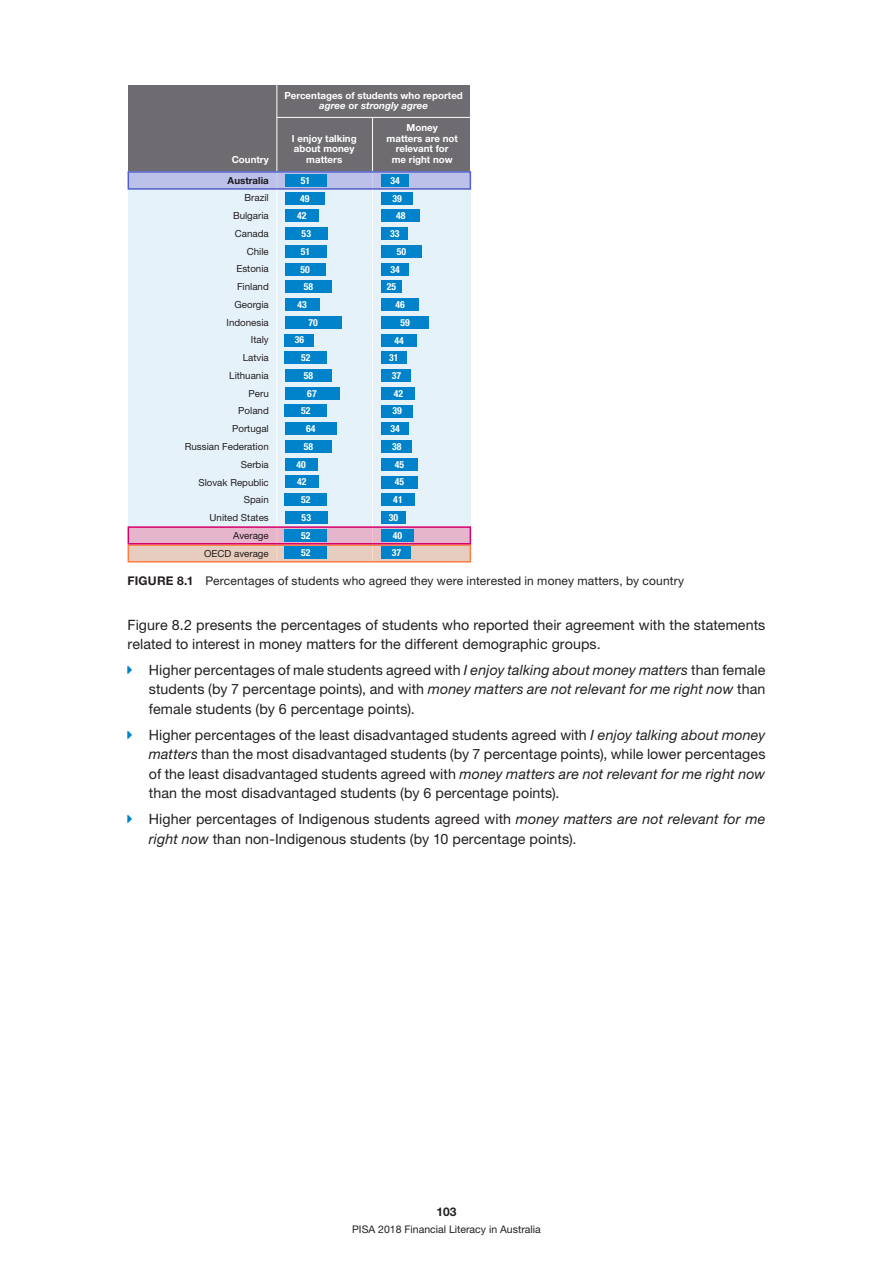
<style>
.page{position:relative;width:893px;height:1263px;background:#fff}
.page>*{position:absolute;margin:0;border:0;box-sizing:border-box;transform-origin:0 0}
.Body_text{font:14.25px/19.5px "Helvetica Neue LT Std";letter-spacing:.005em;color:#231f20}
.Figure_caption{font:12px "Helvetica Neue LT Std";letter-spacing:.01em;color:#231f20}
.t1{font:700 12px "Helvetica Neue LT Std";color:#231f20}
.t2{font:10.5px "Helvetica Neue LT Std";color:#231f20}
.t3{font:9.75px/17.7px "Helvetica Neue LT Std";color:#231f20;text-align:right}
.t4{font:700 9.75px/10.5px "Helvetica Neue LT Std";color:#fff;text-align:center}
.t5{font:700 condensed 9.75px "Helvetica Neue LT Std";color:#fff}
.s1{font-style:italic}
.s2{font-weight:700}
</style>
<div class="page">
<div style="left:128px;top:278px;width:342px;height:17px;background:#e6f2fa"></div>
<div style="left:128px;top:261px;width:342px;height:17px;background:#e6f2fa"></div>
<div style="left:128px;top:243px;width:342px;height:17px;background:#e6f2fa"></div>
<div style="left:128px;top:207px;width:342px;height:17px;background:#e6f2fa"></div>
<div style="left:128px;top:190px;width:342px;height:17px;background:#e6f2fa"></div>
<div style="left:128px;top:296px;width:342px;height:17px;background:#e6f2fa"></div>
<div style="left:128px;top:314px;width:342px;height:17px;background:#e6f2fa"></div>
<div style="left:128px;top:332px;width:342px;height:17px;background:#e6f2fa"></div>
<div style="left:128px;top:349px;width:342px;height:17px;background:#e6f2fa"></div>
<div style="left:128px;top:367px;width:342px;height:17px;background:#e6f2fa"></div>
<div style="left:128px;top:385px;width:342px;height:17px;background:#e6f2fa"></div>
<div style="left:128px;top:403px;width:342px;height:17px;background:#e6f2fa"></div>
<div style="left:128px;top:421px;width:342px;height:17px;background:#e6f2fa"></div>
<div style="left:128px;top:438px;width:342px;height:17px;background:#e6f2fa"></div>
<div style="left:128px;top:456px;width:342px;height:17px;background:#e6f2fa"></div>
<div style="left:128px;top:474px;width:342px;height:17px;background:#e6f2fa"></div>
<div style="left:128px;top:492px;width:342px;height:17px;background:#e6f2fa"></div>
<div style="left:128px;top:509px;width:342px;height:17px;background:#e6f2fa"></div>
<div style="left:128px;top:225px;width:342px;height:17px;background:#e6f2fa"></div>
<div style="left:129px;top:85px;width:341px;height:85px;background:#6e6c70"></div>
<hr style="left:277px;top:85px;width:1px;height:477px;background:#fff">
<hr style="left:372px;top:117px;width:1px;height:445px;background:#fff">
<hr style="left:277px;top:117px;width:193px;height:1px;background:#fff">
<div style="left:128px;top:172px;width:342px;height:17px;background:#bcc1ea"></div>
<div style="left:128px;top:171px;width:343px;height:19px;border:2px solid #5360c6"></div>
<div style="left:128px;top:545px;width:342px;height:17px;background:#e6cdc0"></div>
<div style="left:128px;top:544px;width:343px;height:18px;border:2px solid #ff7e40"></div>
<div style="left:128px;top:527px;width:342px;height:17px;background:#e5b5cc"></div>
<div style="left:128px;top:526px;width:343px;height:18px;border:2px solid #d8006d"></div>
<div style="left:285px;top:174px;width:41px;height:13px;background:#0083ca"></div>
<div style="left:285px;top:192px;width:40px;height:12px;background:#0083ca"></div>
<div style="left:285px;top:210px;width:34px;height:12px;background:#0083ca"></div>
<div style="left:285px;top:227px;width:43px;height:13px;background:#0083ca"></div>
<div style="left:285px;top:245px;width:41px;height:13px;background:#0083ca"></div>
<div style="left:285px;top:263px;width:40px;height:12px;background:#0083ca"></div>
<div style="left:285px;top:281px;width:47px;height:12px;background:#0083ca"></div>
<div style="left:285px;top:298px;width:35px;height:13px;background:#0083ca"></div>
<div style="left:285px;top:316px;width:57px;height:12px;background:#0083ca"></div>
<div style="left:285px;top:334px;width:29px;height:12px;background:#0083ca"></div>
<div style="left:285px;top:352px;width:42px;height:12px;background:#0083ca"></div>
<div style="left:285px;top:369px;width:47px;height:13px;background:#0083ca"></div>
<div style="left:285px;top:387px;width:54px;height:12px;background:#0083ca"></div>
<div style="left:285px;top:405px;width:42px;height:12px;background:#0083ca"></div>
<div style="left:285px;top:422px;width:52px;height:13px;background:#0083ca"></div>
<div style="left:285px;top:440px;width:47px;height:13px;background:#0083ca"></div>
<div style="left:285px;top:458px;width:32px;height:12px;background:#0083ca"></div>
<div style="left:285px;top:476px;width:34px;height:12px;background:#0083ca"></div>
<div style="left:285px;top:493px;width:42px;height:13px;background:#0083ca"></div>
<div style="left:285px;top:511px;width:43px;height:13px;background:#0083ca"></div>
<div style="left:285px;top:529px;width:42px;height:12px;background:#0083ca"></div>
<div style="left:285px;top:547px;width:42px;height:12px;background:#0083ca"></div>
<div style="left:381px;top:174px;width:28px;height:13px;background:#0083ca"></div>
<div style="left:381px;top:192px;width:32px;height:12px;background:#0083ca"></div>
<div style="left:381px;top:210px;width:39px;height:12px;background:#0083ca"></div>
<div style="left:381px;top:227px;width:27px;height:13px;background:#0083ca"></div>
<div style="left:381px;top:245px;width:41px;height:13px;background:#0083ca"></div>
<div style="left:381px;top:263px;width:28px;height:12px;background:#0083ca"></div>
<div style="left:381px;top:281px;width:21px;height:12px;background:#0083ca"></div>
<div style="left:381px;top:298px;width:38px;height:13px;background:#0083ca"></div>
<div style="left:381px;top:316px;width:48px;height:13px;background:#0083ca"></div>
<div style="left:381px;top:334px;width:36px;height:12px;background:#0083ca"></div>
<div style="left:381px;top:352px;width:25px;height:12px;background:#0083ca"></div>
<div style="left:381px;top:369px;width:30px;height:13px;background:#0083ca"></div>
<div style="left:381px;top:387px;width:34px;height:12px;background:#0083ca"></div>
<div style="left:381px;top:405px;width:32px;height:12px;background:#0083ca"></div>
<div style="left:381px;top:423px;width:28px;height:12px;background:#0083ca"></div>
<div style="left:381px;top:440px;width:31px;height:13px;background:#0083ca"></div>
<div style="left:381px;top:458px;width:37px;height:12px;background:#0083ca"></div>
<div style="left:381px;top:476px;width:37px;height:12px;background:#0083ca"></div>
<div style="left:381px;top:493px;width:34px;height:13px;background:#0083ca"></div>
<div style="left:381px;top:511px;width:25px;height:13px;background:#0083ca"></div>
<div style="left:381px;top:529px;width:33px;height:12px;background:#0083ca"></div>
<div style="left:381px;top:547px;width:30px;height:12px;background:#0083ca"></div>
<p class="t4" style="left:232px;top:154px;width:39px">Country</p>
<p class="t4" style="left:284px;top:90px;width:180px">Percentages of students who reported <span class="s1">agree</span> or <span class="s1">strongly agree</span></p>
<p class="t4" style="left:292px;top:133px;width:66px">I enjoy talking about money matters</p>
<p class="t4" style="left:387px;top:123px;width:73px">Money<br>matters are not relevant for<br>me right now</p>
<p class="t3" style="left:185px;top:171px;width:85px"><span class="s2">Australia<br></span>Brazil<br>Bulgaria<br>Canada<br>Chile<br>Estonia<br>Finland<br>Georgia<br>Indonesia<br>Italy<br>Latvia<br>Lithuania<br>Peru<br>Poland<br>Portugal<br>Russian Federation<br>Serbia<br>Slovak Republic<br>Spain<br>United States<br>Average<br>OECD average</p>
<p class="t5" style="left:390px;top:174px;width:11px">34</p>
<p class="t5" style="left:392px;top:192px;width:11px">39</p>
<p class="t5" style="left:396px;top:210px;width:11px">48</p>
<p class="t5" style="left:390px;top:228px;width:11px">33</p>
<p class="t5" style="left:397px;top:245px;width:11px">50</p>
<p class="t5" style="left:390px;top:263px;width:11px">34</p>
<p class="t5" style="left:387px;top:281px;width:11px">25</p>
<p class="t5" style="left:395px;top:299px;width:11px">46</p>
<p class="t5" style="left:401px;top:316px;width:11px">59</p>
<p class="t5" style="left:394px;top:334px;width:11px">44</p>
<p class="t5" style="left:389px;top:352px;width:11px">31</p>
<p class="t5" style="left:392px;top:370px;width:11px">37</p>
<p class="t5" style="left:394px;top:387px;width:11px">42</p>
<p class="t5" style="left:392px;top:405px;width:11px">39</p>
<p class="t5" style="left:390px;top:423px;width:11px">34</p>
<p class="t5" style="left:392px;top:441px;width:11px">38</p>
<p class="t5" style="left:395px;top:458px;width:11px">45</p>
<p class="t5" style="left:395px;top:476px;width:11px">45</p>
<p class="t5" style="left:393px;top:494px;width:11px">41</p>
<p class="t5" style="left:389px;top:511px;width:11px">30</p>
<p class="t5" style="left:393px;top:529px;width:11px">40</p>
<p class="t5" style="left:392px;top:547px;width:11px">37</p>
<p class="Figure_caption" style="left:128px;top:573px;width:558px"><span class="s2">FIGURE 8.1</span> Percentages of students who agreed they were interested in money matters, by country</p>
<p class="Body_text" style="left:128px;top:614px;width:639px">Figure 8.2 presents the percentages of students who reported their agreement with the statements related to interest in money matters for the different demographic groups.</p>
<p class="Body_text" style="left:149px;top:660px;width:618px;text-align:justify">Higher percentages of male students agreed with <span class="s1">I enjoy talking about money matters</span> than female students (by 7 percentage points), and with <span class="s1">money matters are not relevant for me right now</span> than female students (by 6 percentage points).</p>
<p class="Body_text" style="left:149px;top:725px;width:618px;text-align:justify">Higher percentages of the least disadvantaged students agreed with <span class="s1">I enjoy talking about money matters</span> than the most disadvantaged students (by 7 percentage points), while lower percentages of the least disadvantaged students agreed with <span class="s1">money matters are not relevant for me right now </span>than the most disadvantaged students (by 6 percentage points).</p>
<p class="Body_text" style="left:149px;top:809px;width:618px">Higher percentages of Indigenous students agreed with <span class="s1">money matters are not relevant for me right now</span> than non-Indigenous students (by 10 percentage points).</p>
<p class="t5" style="left:301px;top:174px;width:11px">51</p>
<p class="t5" style="left:300px;top:192px;width:11px">49</p>
<p class="t5" style="left:297px;top:210px;width:11px">42</p>
<p class="t5" style="left:302px;top:228px;width:11px">53</p>
<p class="t5" style="left:301px;top:245px;width:11px">51</p>
<p class="t5" style="left:300px;top:263px;width:11px">50</p>
<p class="t5" style="left:304px;top:281px;width:11px">58</p>
<p class="t5" style="left:298px;top:299px;width:11px">43</p>
<p class="t5" style="left:309px;top:316px;width:11px">70</p>
<p class="t5" style="left:295px;top:334px;width:11px">36</p>
<p class="t5" style="left:301px;top:352px;width:11px">52</p>
<p class="t5" style="left:304px;top:370px;width:11px">58</p>
<p class="t5" style="left:307px;top:387px;width:11px">67</p>
<p class="t5" style="left:301px;top:405px;width:11px">52</p>
<p class="t5" style="left:306px;top:423px;width:11px">64</p>
<p class="t5" style="left:304px;top:440px;width:11px">58</p>
<p class="t5" style="left:296px;top:458px;width:11px">40</p>
<p class="t5" style="left:297px;top:476px;width:11px">42</p>
<p class="t5" style="left:301px;top:494px;width:11px">52</p>
<p class="t5" style="left:302px;top:511px;width:11px">53</p>
<p class="t5" style="left:301px;top:529px;width:11px">52</p>
<p class="t5" style="left:301px;top:547px;width:11px">52</p>
<p class="t1" style="left:436px;top:1204px;width:22px">103</p>
<p class="t2" style="left:352px;top:1223px;width:190px">PISA 2018 Financial Literacy in Australia</p>
</div>
